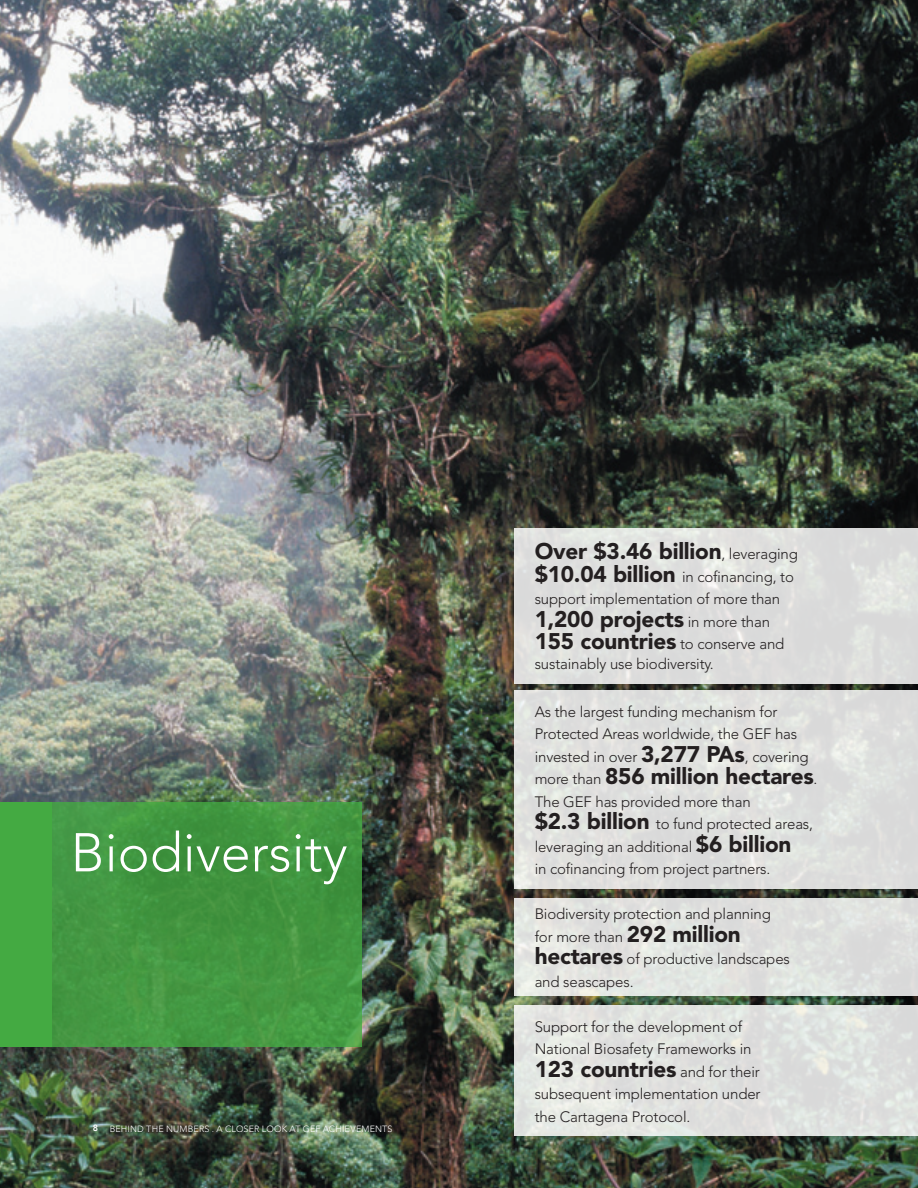
<style>
.page{position:relative;width:918px;height:1188px;background:#fff}
.page>*{position:absolute;margin:0;border:0;box-sizing:border-box;transform-origin:0 0}
.t1{font:300 54px "Avenir";color:#fff}
.t2{font:900 22.5px "Avenir";letter-spacing:-.01em;color:#231f20}
.t3{font:300 15px/22.5px "Avenir";letter-spacing:-.01em;color:#231f20}
.t4{font:300 9px "Avenir";letter-spacing:.02em;color:#fff}
.t5{font:800 9px "Avenir";color:#fff}
.s1{font-weight:300;font-size:15px}
.s2{font-weight:900;font-size:22.5px}
</style>
<div class="page">
<img style="left:0;top:0;width:918px;height:1188px">
<div style="left:514px;top:528px;width:404px;height:156px;background:#ddd"></div>
<div style="left:514px;top:690px;width:404px;height:199px;background:#dedfdd"></div>
<div style="left:514px;top:898px;width:404px;height:98px;background:#e0e2df"></div>
<div style="left:514px;top:1005px;width:404px;height:130px;background:#e0e2df"></div>
<div style="left:0;top:802px;width:362px;height:245px;background:#439741"></div>
<div style="left:0;top:802px;width:51px;height:245px;background:#44aa42"></div>
<h1 class="t1" style="left:71px;top:821px;width:278px">Biodiversity</h1>
<p class="t5" style="left:93px;top:1123px;width:7px">8</p>
<p class="t4" style="left:110px;top:1124px;width:64px">Behind the Numbe</p>
<p class="t4" style="left:199px;top:1124px;width:39px">rs . A Close</p>
<p class="t4" style="left:254px;top:1124px;width:109px">r Loo k at GEF Achieveme</p>
<p class="t4" style="left:375px;top:1124px;width:14px">nts</p>
<h2 class="t2" style="left:535px;top:538px;width:265px">Over $3.46 billion<span class="s1">, leveraging</span></h2>
<p class="t3" style="left:535px;top:565px;width:261px"><span class="s2">$10.04 billion</span> in cofinancing, to support implementation of more than</p>
<h2 class="t2" style="left:535px;top:605px;width:237px">1,200 projects <span class="s1">in more than</span></h2>
<p class="t3" style="left:535px;top:634px;width:251px;line-height:19.5px"><span class="s2">155 countries</span> to conserve and sustainably use biodiversity.</p>
<p class="t3" style="left:535px;top:700px;width:276px">As the largest funding mechanism for<br>Protected Areas worldwide, the GEF has invested in over <span class="s2">3,277 PAs</span>, covering</p>
<h2 class="t2" style="left:535px;top:763px;width:284px"><span class="s1">more than</span> 856 million hectares<span class="s1">.</span></h2>
<p class="t3" style="left:535px;top:790px;width:280px">The GEF has provided more than<br><span class="s2">$2.3 billion</span> to fund protected areas, leveraging an additional <span class="s2">$6 billion<br></span>in cofinancing from project partners.</p>
<p class="t3" style="left:535px;top:903px;width:257px">Biodiversity protection and planning for more than <span class="s2">292 million hectares</span> of productive landscapes and seascapes.</p>
<p class="t3" style="left:535px;top:1015px;width:218px">Support for the development of<br>N ational Biosafety Frameworks in</p>
<h2 class="t2" style="left:535px;top:1055px;width:227px">123 countries <span class="s1">and for their</span></h2>
<p class="t3" style="left:535px;top:1083px;width:227px">subsequent implementation under the Cartagena Protocol.</p>
</div>
